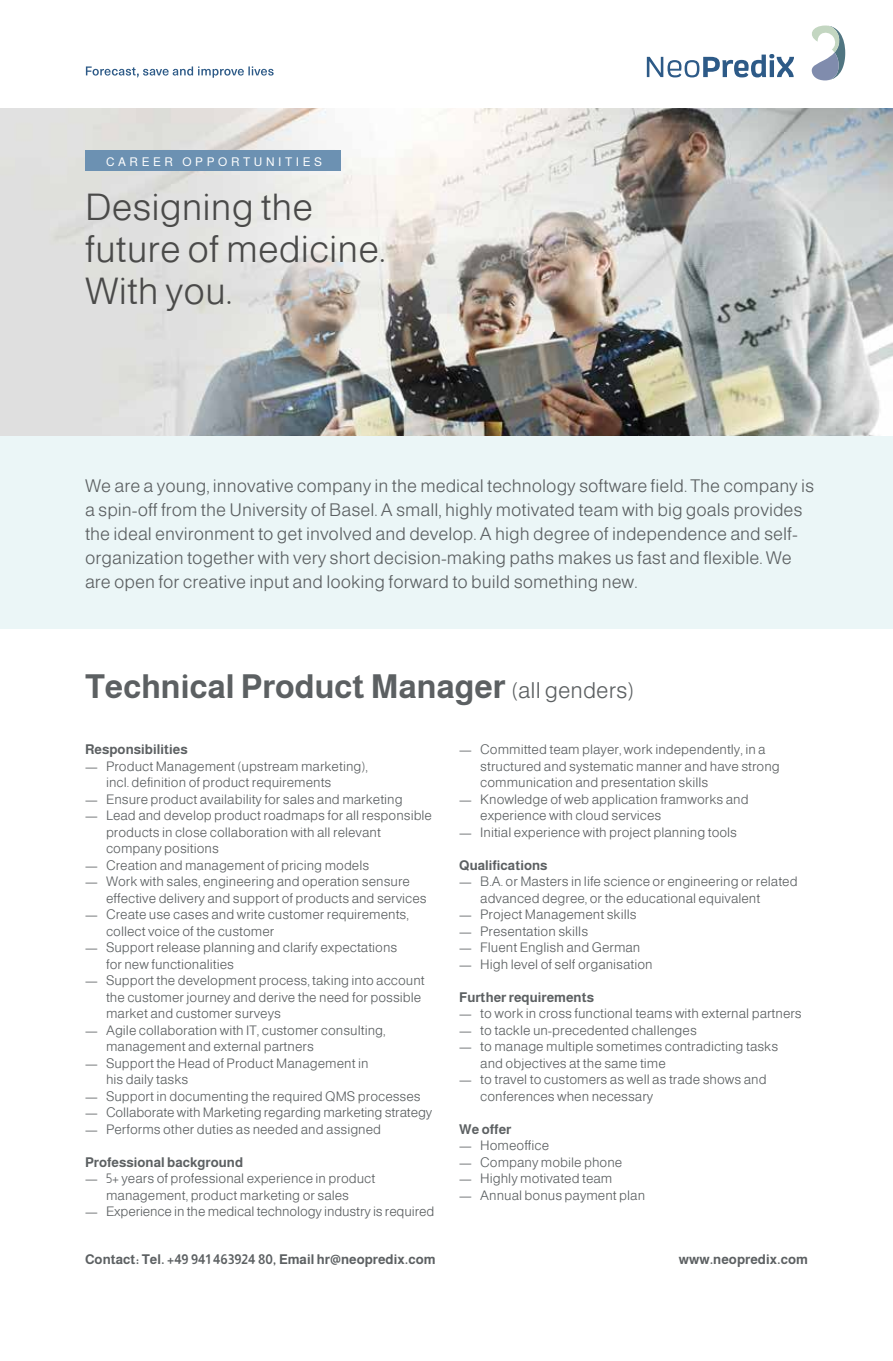
<style>
.page{position:relative;width:893px;height:1361px;background:#fff}
.page>*{position:absolute;margin:0;border:0;box-sizing:border-box;transform-origin:0 0}
.t1{font:300 37.5px/42px "Almarai";color:#4a4a49}
.t2{font:700 33px "Almarai";color:#5c6062}
.t3{font:300 18px/24px "Almarai";color:#5c6062}
.t4{font:300 13.5px/16.5px "Almarai";color:#5c6062}
.t5{font:700 13.5px "Almarai";color:#5c6062}
.t6{font:12px "Almarai";letter-spacing:.3em;color:#fff}
.s1{font-weight:300;font-size:22.5px}
</style>
<div class="page">
<div style="left:0;top:436px;width:893px;height:193px;background:#ebf6f7"></div>
<img style="left:0;top:108px;width:893px;height:328px">
<div style="left:85px;top:151px;width:255px;height:20px;background:#6c91b2"></div>
<svg style="left:647px;top:54px;width:147px;height:23px"></svg>
<svg style="left:811px;top:26px;width:34px;height:54px"></svg>
<svg style="left:86px;top:66px;width:188px;height:12px"></svg>
<p class="t6" style="left:106px;top:153px;width:217px">CAREER OPPORTUNITIES</p>
<h1 class="t1" style="left:85px;top:186px;width:302px">Designing the future of medicine.<br>With you.</h1>
<p class="t3" style="left:85px;top:474px;width:731px">We are a young, innovative company in the medical technology software field. The company is a spin-off from the University of Basel. A small, highly motivated team with big goals provides the ideal environment to get involved and develop. A high degree of independence and self&shy;organization together with very short decision-making paths makes us fast and flexible. We are open for creative input and looking forward to build something new.</p>
<h2 class="t2" style="left:85px;top:662px;width:551px">Technical Product Manager <span class="s1">(all genders)</span></h2>
<p class="t5" style="left:85px;top:739px;width:104px">Responsibilities</p>
<p class="t4" style="left:106px;top:757px;width:263px;text-indent:-21px">— Product Management (upstream marketing), incl. definition of product requirements</p>
<p class="t4" style="left:85px;top:790px;width:319px">— Ensure product availability for sales and marketing</p>
<p class="t4" style="left:106px;top:807px;width:328px;text-indent:-21px">— Lead and develop product roadmaps for all responsible products in close collaboration with all relevant company positions</p>
<p class="t4" style="left:85px;top:856px;width:286px">— Creation and management of pricing models</p>
<p class="t4" style="left:106px;top:873px;width:322px;text-indent:-21px">— Work with sales, engineering and operation sensure effective delivery and support of products and services</p>
<p class="t4" style="left:106px;top:906px;width:304px;text-indent:-21px">— Create use cases and write customer requirements, collect voice of the customer</p>
<p class="t4" style="left:106px;top:939px;width:293px;text-indent:-21px">— Support release planning and clarify expectations for new functionalities</p>
<p class="t4" style="left:106px;top:972px;width:320px;text-indent:-21px">— Support the development process, taking into account the customer journey and derive the need for possible market and customer surveys</p>
<p class="t4" style="left:106px;top:1021px;width:281px;text-indent:-21px">— Agile collaboration with IT, customer consulting, management and external partners</p>
<p class="t4" style="left:106px;top:1054px;width:264px;text-indent:-21px">— Support the Head of Product Management in his daily tasks</p>
<p class="t4" style="left:85px;top:1087px;width:337px">— Support in documenting the required QMS processes</p>
<p class="t4" style="left:85px;top:1104px;width:349px">— Collaborate with Marketing regarding marketing strategy</p>
<p class="t4" style="left:85px;top:1120px;width:298px">— Performs other duties as needed and assigned</p>
<p class="t5" style="left:85px;top:1152px;width:160px">Professional background</p>
<p class="t4" style="left:85px;top:1170px;width:292px;text-align:center">— 5+ years of professional experience in product management, product marketing or sales</p>
<p class="t4" style="left:85px;top:1203px;width:351px">— Experience in the medical technology industry is required</p>
<p class="t4" style="left:480px;top:741px;width:301px;text-indent:-21px">— Committed team player, work independently, in a structured and systematic manner and have strong communication and presentation skills</p>
<p class="t4" style="left:480px;top:790px;width:270px;text-indent:-21px">— Knowledge of web application framworks and experience with cloud services</p>
<p class="t4" style="left:459px;top:823px;width:279px">— Initial experience with project planning tools</p>
<p class="t5" style="left:459px;top:855px;width:90px">Qualifications</p>
<p class="t4" style="left:480px;top:873px;width:319px;text-indent:-21px">— B.A. or Masters in life science or engineering or related advanced degree, or the educational equivalent</p>
<p class="t4" style="left:459px;top:906px;width:179px">— Project Management skills</p>
<p class="t4" style="left:459px;top:922px;width:130px">— Presentation skills</p>
<p class="t4" style="left:459px;top:939px;width:183px">— Fluent English and German</p>
<p class="t4" style="left:459px;top:955px;width:195px">— High level of self organisation</p>
<p class="t5" style="left:459px;top:986px;width:136px">Further requirements</p>
<p class="t4" style="left:459px;top:1005px;width:344px">— to work in cross functional teams with external partners</p>
<p class="t4" style="left:459px;top:1021px;width:239px">— to tackle un-precedented challenges</p>
<p class="t4" style="left:480px;top:1038px;width:299px;text-indent:-21px">— to manage multiple sometimes contradicting tasks and objectives at the same time</p>
<p class="t4" style="left:480px;top:1071px;width:288px;text-indent:-21px">— to travel to customers as well as trade shows and conferences when necessary</p>
<p class="t5" style="left:459px;top:1118px;width:54px">We offer</p>
<p class="t4" style="left:459px;top:1137px;width:91px">— Homeoffice</p>
<p class="t4" style="left:459px;top:1153px;width:165px">— Company mobile phone</p>
<p class="t4" style="left:459px;top:1170px;width:155px">— Highly motivated team</p>
<p class="t4" style="left:459px;top:1186px;width:187px">— Annual bonus payment plan</p>
<p class="t5" style="left:85px;top:1249px;width:352px">Contact: Tel. +49 941 463924 80, Email hr@neopredix.com</p>
<p class="t5" style="left:679px;top:1249px;width:131px">www.neopredix.com</p>
</div>
